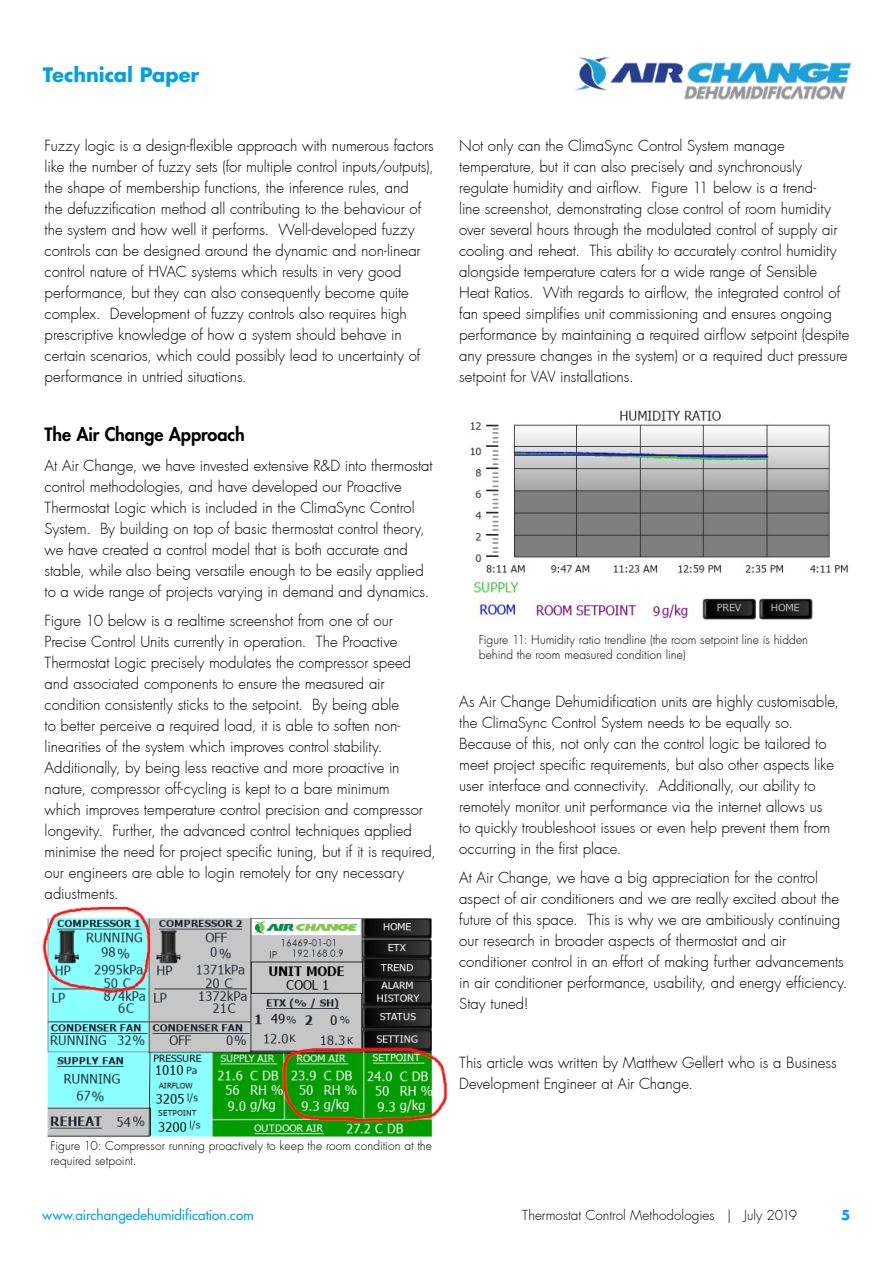
<style>
.page{position:relative;width:893px;height:1263px;background:#fff}
.page>*{position:absolute;margin:0;border:0;box-sizing:border-box;transform-origin:0 0}
.t1{font:700 19.5px "Futura";letter-spacing:-.005em;color:#00a1e4}
.t2{font:800 18px "Futura";letter-spacing:-.005em;color:#000}
.t3{font:300 15px/21px "Futura";letter-spacing:-.005em;color:#000}
.t4{font:300 13.5px "Futura";letter-spacing:.005em;color:#000}
.t5{font:500 13.5px "Futura";color:#00a1e4}
.t6{font:700 13.5px "Futura";color:#00a1e4}
.t7{font:300 12px/15px "Futura";letter-spacing:.005em;color:#000}
</style>
<div class="page">
<img style="left:575px;top:57px;width:275px;height:43px">
<img style="left:470px;top:410px;width:378px;height:210px">
<img style="left:42px;top:906px;width:406px;height:231px">
<h1 class="t1" style="left:43px;top:62px;width:158px">Technical Paper</h1>
<p class="t3" style="left:45px;top:135px;width:391px">Fuzzy logic is a design-flexible approach with numerous factors like the number of fuzzy sets (for multiple control inputs/outputs), the shape of membership functions, the inference rules, and<br>the defuzzification method all contributing to the behaviour of the system and how well it performs. Well-developed fuzzy controls can be designed around the dynamic and non-linear control nature of HVAC systems which results in very good performance, but they can also consequently become quite complex. Development of fuzzy controls also requires high prescriptive knowledge of how a system should behave in certain scenarios, which could possibly lead to uncertainty of performance in untried situations.</p>
<p class="t2" style="left:45px;top:423px;width:202px">The Air Change Approach</p>
<p class="t3" style="left:45px;top:455px;width:390px">At Air Change, we have invested extensive R&amp;D into thermostat control methodologies, and have developed our Proactive Thermostat Logic which is included in the ClimaSync Control System. By building on top of basic thermostat control theory, we have created a control model that is both accurate and stable, while also being versatile enough to be easily applied to a wide range of projects varying in demand and dynamics.</p>
<p class="t3" style="left:45px;top:610px;width:393px">Figure 10 below is a realtime screenshot from one of our Precise Control Units currently in operation. The Proactive Thermostat Logic precisely modulates the compressor speed and associated components to ensure the measured air condition consistently sticks to the setpoint. By being able<br>to better perceive a required load, it is able to soften non&shy;linearities of the system which improves control stability.<br>Additionally, by being less reactive and more proactive in nature, compressor off-cycling is kept to a bare minimum<br>which improves temperature control precision and compressor longevity. Further, the advanced control techniques applied minimise the need for project specific tuning, but if it is required, our engineers are able to login remotely for any necessary adjustments.</p>
<p class="t7" style="left:50px;top:1139px;width:383px">Figure 10: Compressor running proactively to keep the room condition at the required setpoint.</p>
<p class="t3" style="left:459px;top:135px;width:392px">Not only can the ClimaSync Control System manage temperature, but it can also precisely and synchronously regulate humidity and airflow. Figure 11 below is a trend-<br>line screenshot, demonstrating close control of room humidity over several hours through the modulated control of supply air cooling and reheat. This ability to accurately control humidity alongside temperature caters for a wide range of Sensible Heat Ratios. With regards to airflow, the integrated control of fan speed simplifies unit commissioning and ensures ongoing performance by maintaining a required airflow setpoint (despite any pressure changes in the system) or a required duct pressure setpoint for VAV installations.</p>
<p class="t7" style="left:479px;top:632px;width:331px">Figure 11: Humidity ratio trendline (the room setpoint line is hidden behind the room measured condition line)</p>
<p class="t3" style="left:459px;top:691px;width:381px">As Air Change Dehumidification units are highly customisable, the ClimaSync Control System needs to be equally so.<br>Because of this, not only can the control logic be tailored to meet project specific requirements, but also other aspects like user interface and connectivity. Additionally, our ability to remotely monitor unit performance via the internet allows us<br>to quickly troubleshoot issues or even help prevent them from occurring in the first place.</p>
<p class="t3" style="left:459px;top:868px;width:390px">At Air Change, we have a big appreciation for the control aspect of air conditioners and we are really excited about the future of this space. This is why we are ambitiously continuing our research in broader aspects of thermostat and air conditioner control in an effort of making further advancements in air conditioner performance, usability, and energy efficiency.<br>Stay tuned!</p>
<p class="t3" style="left:459px;top:1053px;width:379px">This article was written by Matthew Gellert who is a Business<br>Development Engineer at Air Change.</p>
<p class="t5" style="left:43px;top:1207px;width:213px">www.airchangedehumidification.com</p>
<p class="t4" style="left:522px;top:1207px;width:277px">Thermostat Control Methodologies | July 2019</p>
<p class="t6" style="left:841px;top:1206px;width:11px">5</p>
</div>
